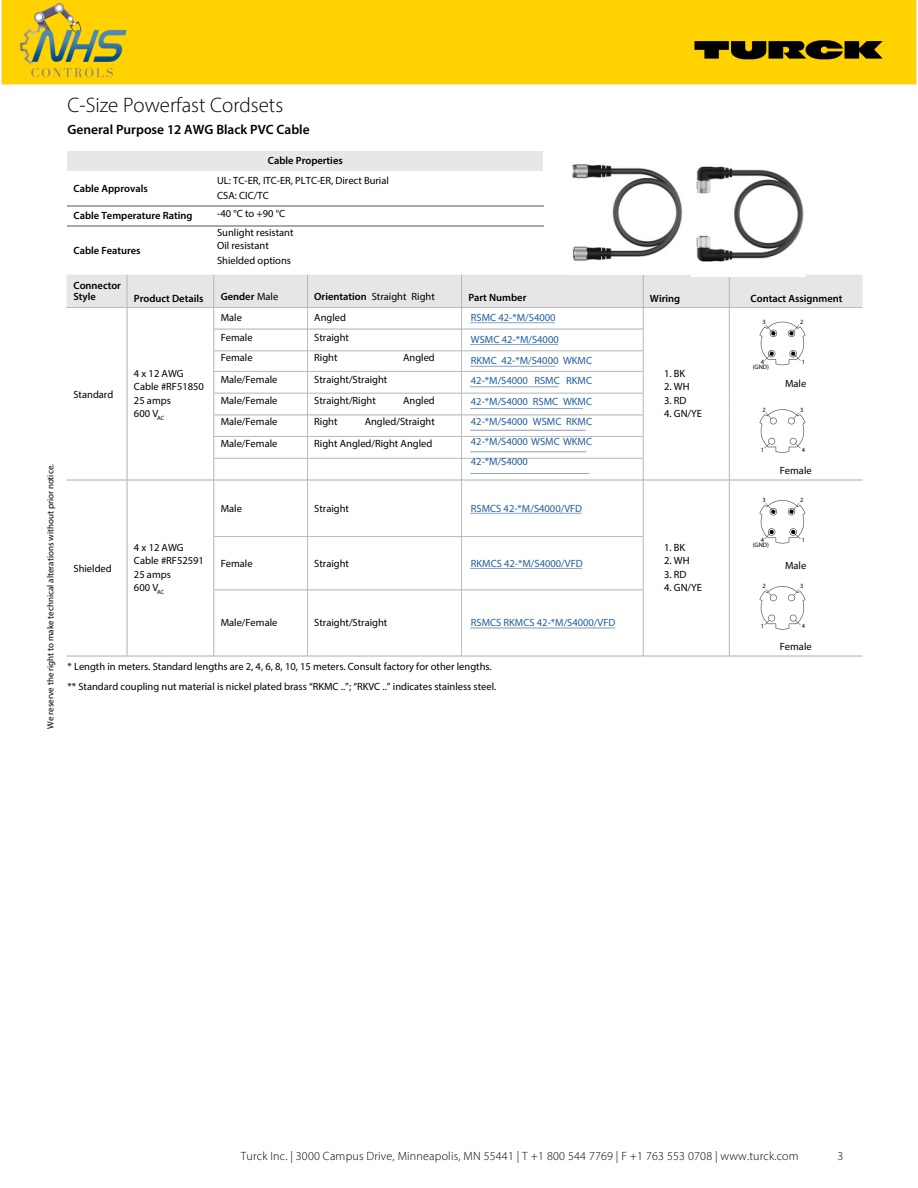
<style>
.page{position:relative;width:918px;height:1188px;background:#fff}
.page>*{position:absolute;margin:0;border:0;box-sizing:border-box;transform-origin:0 0}
.t1{font:300 21px "Myriad Pro";color:#000}
.t2{font:600 13.5px "Myriad Pro";color:#000}
.t3{font:300 12px "Myriad Pro";letter-spacing:.015em;color:#000}
.t4{font:10.5px/20.2px "Myriad Pro";color:#000}
.t5{font:10.5px/20.2px "Myriad Pro";color:#215e9e}
.t6{font:600 10.5px/11.2px "Myriad Pro";color:#000}
.t7{font:9px "Myriad Pro";color:#000}
.t8{font:6.45px "Myriad Pro";color:#000}
.t9{font:6.15px "Myriad Pro";color:#000}
.s1{font-weight:600}
</style>
<div class="page">
<div style="left:68px;top:151px;width:475px;height:20px;background:#e6e7e8"></div>
<hr style="left:67px;top:206px;width:144px;height:1px;background:#a7a9ac">
<hr style="left:211px;top:206px;width:332px;height:1px;background:#a7a9ac">
<hr style="left:67px;top:225px;width:144px;height:1px;background:#a7a9ac">
<hr style="left:211px;top:225px;width:332px;height:1px;background:#a7a9ac">
<img style="left:66px;top:274px;width:797px;height:383px">
<div style="left:1px;top:0;width:916px;height:85px;background:#ffd200"></div>
<img style="left:570px;top:164px;width:116px;height:111px">
<img style="left:692px;top:166px;width:113px;height:110px">
<img style="left:16px;top:0;width:116px;height:85px">
<h5 class="t7" style="left:47px;top:729px;width:266px;rotate:-90deg">We reserve the right to make technical alterations without prior notice.</h5>
<h4 class="t1" style="left:68px;top:96px;width:217px">C-Size Powerfast Cordsets</h4>
<h4 class="t2" style="left:68px;top:124px;width:244px">General Purpose 12 AWG Black PVC Cable</h4>
<h5 class="t6" style="left:74px;top:183px;width:76px">Cable Approvals</h5>
<h4 class="t6" style="left:74px;top:211px;width:121px">Cable Temperature Rating</h4>
<h4 class="t6" style="left:74px;top:246px;width:69px">Cable Features</h4>
<p class="t6" style="left:73px;top:280px;width:49px">Connector<br>Style</p>
<h5 class="t6" style="left:134px;top:293px;width:71px">Product Details</h5>
<h4 class="t4" style="left:73px;top:385px;width:41px">Standard</h4>
<h5 class="t4" style="left:134px;top:367px;width:71px;line-height:13.5px">4x12AWG<br>Cable #RF51850<br>25 amps<br>600 V</h5>
<p class="t9" style="left:157px;top:416px;width:9px">AC</p>
<h5 class="t6" style="left:268px;top:156px;width:76px">Cable Properties</h5>
<h5 class="t4" style="left:217px;top:174px;width:173px;line-height:14.7px">UL: TC-ER, ITC-ER, PLTC-ER, Direct Burial<br>CSA: CIC/TC</h5>
<h5 class="t4" style="left:217px;top:204px;width:78px;line-height:19.2px">-40 °C to +90 °C<br>Sunlight resistant</h5>
<h5 class="t4" style="left:217px;top:239px;width:75px;line-height:14.7px">Oil resistant<br>Shielded options</h5>
<h5 class="t4" style="left:221px;top:288px;width:59px"><span class="s1">Gender</span> Male<br>Male<br>Female<br>Female</h5>
<h5 class="t4" style="left:221px;top:369px;width:58px;line-height:21.3px;text-align:justify">Male/Female Male/Female Male/Female Male/Female</h5>
<h3 class="t4" style="left:314px;top:288px;width:122px"><span class="s1">Orientation</span> Straight Right<br>Angled<br>Straight<br>Right</h3>
<h3 class="t4" style="left:403px;top:348px;width:33px">Angled</h3>
<h3 class="t4" style="left:314px;top:369px;width:75px;line-height:21.3px">Straight/Straight<br>Straight/Right</h3>
<h3 class="t4" style="left:403px;top:391px;width:33px">Angled</h3>
<h3 class="t4" style="left:314px;top:413px;width:25px">Right</h3>
<h3 class="t4" style="left:314px;top:412px;width:122px;line-height:21.3px;text-align:right">Angled/Straight<br>Right Angled/Right Angled</h3>
<h4 class="t4" style="left:74px;top:559px;width:40px">Shielded</h4>
<h5 class="t4" style="left:134px;top:541px;width:71px;line-height:13.5px">4x12AWG<br>Cable #RF52591<br>25 amps<br>600 V</h5>
<h5 class="t9" style="left:157px;top:590px;width:9px">AC</h5>
<h5 class="t4" style="left:221px;top:499px;width:23px">Male</h5>
<p class="t4" style="left:221px;top:554px;width:33px">Female</p>
<h5 class="t4" style="left:221px;top:614px;width:58px">Male/Female</h5>
<h5 class="t4" style="left:314px;top:499px;width:36px">Straight</h5>
<h5 class="t4" style="left:314px;top:554px;width:36px">Straight</h5>
<h4 class="t4" style="left:314px;top:614px;width:75px">Straight/Straight</h4>
<h4 class="t6" style="left:468px;top:293px;width:60px">Part Number</h4>
<h3 class="t5" style="left:471px;top:308px;width:123px;line-height:21.3px">RSMC 42-*M/S4000<br>WSMC 42-*M/S4000<br>RKMC 42-*M/S4000 WKMC</h3>
<h3 class="t5" style="left:471px;top:372px;width:123px;text-align:justify">42-*M/S4000 RSMC RKMC 42-*M/S4000 RSMC WKMC 42-*M/S4000 WSMC RKMC 42-*M/S4000 WSMC WKMC 42-*M/S4000</h3>
<h3 class="t5" style="left:471px;top:499px;width:113px">RSMCS 42-*M/S4000/VFD</h3>
<h3 class="t5" style="left:471px;top:554px;width:113px">RKMCS 42-*M/S4000/VFD</h3>
<h3 class="t5" style="left:471px;top:614px;width:146px">RSMCS RKMCS 42-*M/S4000/VFD</h3>
<h3 class="t4" style="left:67px;top:657px;width:430px">* Length in meters. Standard lengths are 2, 4, 6, 8, 10, 15 meters. Consult factory for other lengths. ** Standard coupling nut material is nickel plated brass “RKMC ..”; “RKVC ..” indicates stainless steel.</h3>
<h4 class="t6" style="left:650px;top:293px;width:32px">Wiring</h4>
<p class="t4" style="left:664px;top:364px;width:23px">1. BK</p>
<p class="t4" style="left:664px;top:378px;width:27px">2. WH</p>
<p class="t4" style="left:664px;top:391px;width:24px">3. RD</p>
<p class="t4" style="left:664px;top:405px;width:39px">4. GN/YE</p>
<p class="t4" style="left:664px;top:538px;width:23px">1. BK</p>
<p class="t4" style="left:664px;top:552px;width:27px">2. WH</p>
<p class="t4" style="left:664px;top:565px;width:24px">3. RD</p>
<p class="t4" style="left:664px;top:579px;width:39px">4. GN/YE</p>
<p class="t6" style="left:751px;top:293px;width:93px">Contact Assignment</p>
<p class="t8" style="left:762px;top:319px;width:5px">3</p>
<h5 class="t8" style="left:800px;top:319px;width:5px">2</h5>
<p class="t8" style="left:761px;top:359px;width:5px">4</p>
<p class="t8" style="left:753px;top:365px;width:18px">(GND)</p>
<h5 class="t8" style="left:802px;top:360px;width:5px">1</h5>
<p class="t4" style="left:785px;top:374px;width:23px">Male</p>
<h5 class="t8" style="left:762px;top:407px;width:5px">2</h5>
<p class="t8" style="left:800px;top:407px;width:5px">3</p>
<p class="t8" style="left:761px;top:447px;width:5px">1</p>
<p class="t8" style="left:762px;top:497px;width:5px">3</p>
<h5 class="t8" style="left:802px;top:447px;width:5px">4</h5>
<p class="t4" style="left:780px;top:461px;width:33px">Female</p>
<p class="t8" style="left:800px;top:497px;width:5px">2</p>
<p class="t8" style="left:761px;top:537px;width:5px">4</p>
<p class="t8" style="left:753px;top:543px;width:18px">(GND)</p>
<p class="t8" style="left:762px;top:583px;width:5px">2</p>
<h2 class="t8" style="left:802px;top:538px;width:5px">1</h2>
<p class="t4" style="left:785px;top:556px;width:23px">Male</p>
<p class="t8" style="left:800px;top:583px;width:5px">3</p>
<p class="t8" style="left:761px;top:624px;width:5px">1</p>
<p class="t8" style="left:802px;top:624px;width:5px">4</p>
<h5 class="t4" style="left:780px;top:637px;width:33px">Female</h5>
<p class="t3" style="left:241px;top:1151px;width:559px">Turck Inc. | 3000 Campus Drive, Minneapolis, MN 55441 | T +1 800 544 7769 | F +1 763 553 0708 | www.turck.com</p>
<p class="t3" style="left:838px;top:1151px;width:7px">3</p>
</div>
